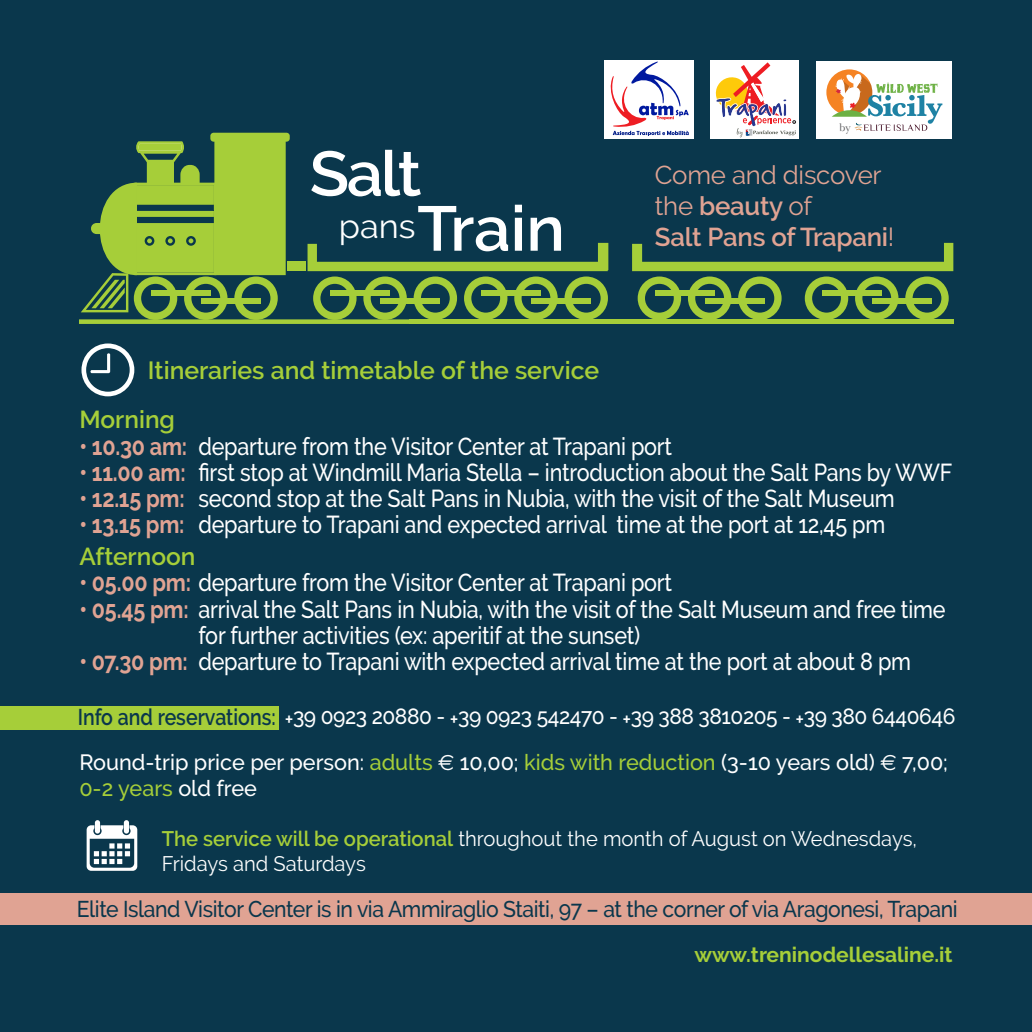
<style>
.page{position:relative;width:1032px;height:1032px;background:#0a374c}
.page>*{position:absolute;margin:0;border:0;box-sizing:border-box;transform-origin:0 0}
.t1{font:600 63px/54.9px "Raleway";letter-spacing:-.04em;color:#fff}
.t2{font:600 25.9px/31.2px "Raleway";letter-spacing:-.01em;color:#e0a393}
.t3{font:600 24.85px "Raleway";color:#a6ce39}
.t4{font:500 24.5px/31.8px "Raleway";letter-spacing:-.01em;color:#fff;scale:.88 1}
.t5{font:600 24.5px "Raleway";color:#a6ce39}
.t6{font:500 22.75px "Raleway";letter-spacing:-.02em;color:#0a374c;scale:.93 1}
.t7{font:500 22.05px/26.6px "Raleway";color:#fff}
.t8{font:500 22.05px "Raleway";letter-spacing:-.02em;color:#fff;scale:.95 1}
.t9{font:21px/25.2px "Raleway";color:#fff;scale:.96 1}
.t10{font:700 21px "Raleway";color:#a6ce39}
.t11{font:11.55px "Baskerville";color:#57585a}
.s1{font-weight:400}
.s2{font-weight:700;color:#e0a393}
.s3{font-weight:600;color:#a6ce39}
.s4{font-weight:600;font-size:22.75px;color:#0a374c}
.s5{color:#a6ce39}
.s6{font-family:"Euro Sans";font-weight:400}
</style>
<div class="page">
<svg style="left:87px;top:820px;width:50px;height:51px"></svg>
<svg style="left:81px;top:343px;width:53px;height:53px"></svg>
<div style="left:0;top:893px;width:1032px;height:32px;background:#e0a393"></div>
<div style="left:0;top:706px;width:279px;height:24px;background:#a6ce39"></div>
<svg style="left:79px;top:61px;width:874px;height:263px"></svg>
<h1 class="t1" style="left:339px;top:146px;width:228px;text-indent:-29px">Salt <sup>pans</sup>Train</h1>
<p class="t3" style="left:148px;top:355px;width:453px">Itineraries and timetable of the service</p>
<p class="t11" style="left:839px;top:119px;width:13px">by</p>
<p class="t2" style="left:655px;top:160px;width:241px"><span class="s1">Come and discover the</span> beauty <span class="s1">of<br></span>Salt Pans of Trapani<span class="s1">!</span></p>
<p class="t5" style="left:79px;top:406px;width:97px">Morning</p>
<p class="t4" style="left:79px;top:430px;width:675px"><span class="s2">• 10.30 am:</span> departure from the Visitor Center at Trapani port</p>
<p class="t4" style="left:79px;top:456px;width:993px"><span class="s2">• 11.00 am:</span> first stop at Windmill Maria Stella – introduction about the Salt Pans by WWF</p>
<p class="t4" style="left:79px;top:482px;width:928px"><span class="s2">• 12.15 pm:</span> second stop at the Salt Pans in Nubia, with the visit of the Salt Museum</p>
<p class="t4" style="left:79px;top:509px;width:917px"><span class="s2">• 13.15 pm:</span> departure to Trapani and expected arrival time at the port at 12,45 pm<br><span class="s3">Afternoon</span></p>
<p class="t4" style="left:79px;top:567px;width:675px"><span class="s2">• 05.00 pm:</span> departure from the Visitor Center at Trapani port</p>
<p class="t4" style="left:198px;top:596px;width:850px;line-height:26.2px;text-indent:-119px"><span class="s2">• 05.45 pm:</span> arrival the Salt Pans in Nubia, with the visit of the Salt Museum and free time for further activities (ex: aperitif at the sunset)</p>
<p class="t4" style="left:79px;top:646px;width:947px"><span class="s2">• 07.30 pm:</span> departure to Trapani with expected arrival time at the port at about 8 pm</p>
<p class="t8" style="left:78px;top:703px;width:925px"><span class="s4">Info and reservations:</span> +39 0923 20880 - +39 0923 542470 - +39 388 3810205 - +39 380 6440646</p>
<p class="t7" style="left:79px;top:749px;width:870px">Round-trip price per person: <span class="s5">adults</span> <span class="s6">e</span> 10,00; <span class="s5">kids with reduction</span> (3-10 years old) <span class="s6">e</span> 7,00;<br><span class="s5">0-2 years</span> old free</p>
<p class="t9" style="left:162px;top:826px;width:788px"><span class="s3">The service will be operational</span> throughout the month of August on Wednesdays,<br>Fridays and Saturdays</p>
<p class="t6" style="left:77px;top:896px;width:949px">Elite Island Visitor Center is in via Ammiraglio Staiti, 97 – at the corner of via Aragonesi, Trapani</p>
<p class="t10" style="left:694px;top:943px;width:260px">www.treninodellesaline.it</p>
</div>
